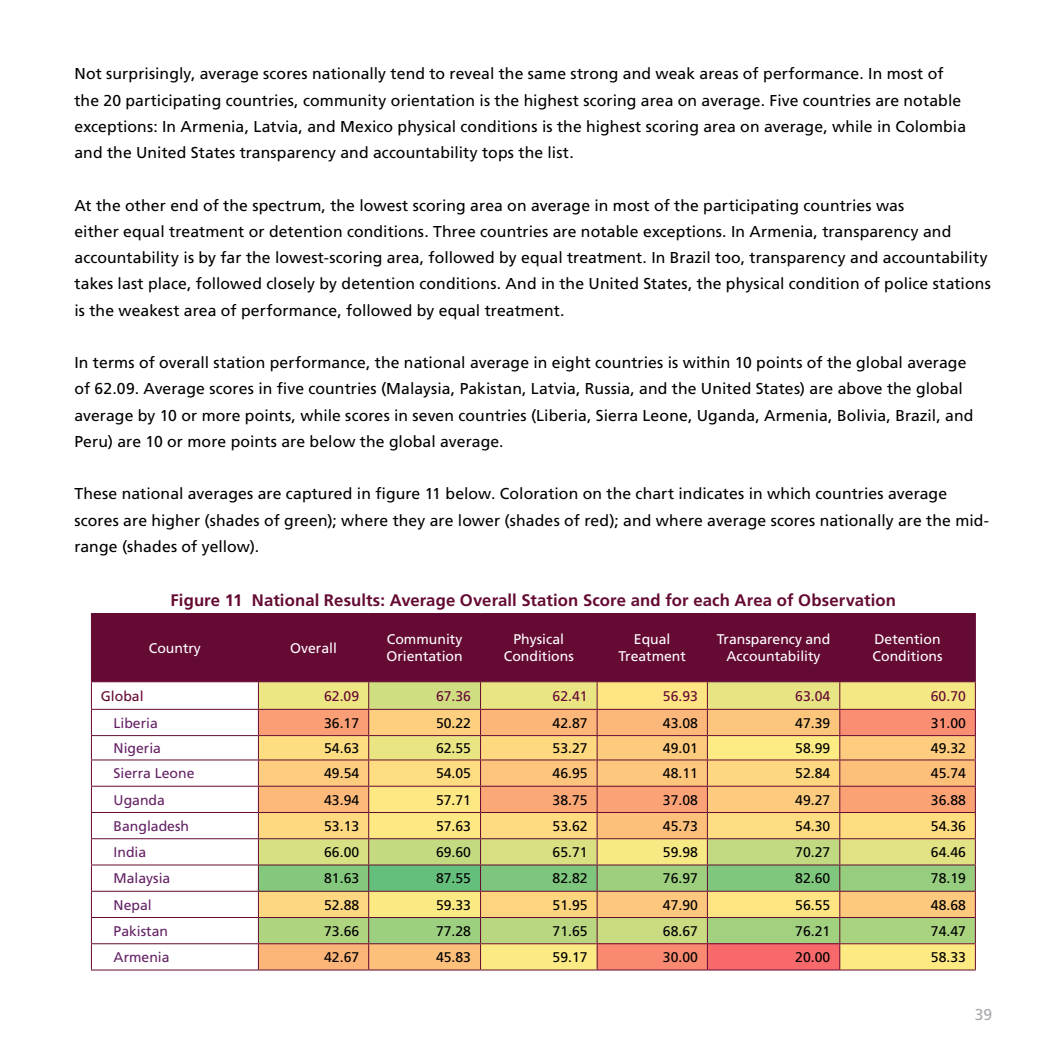
<style>
.page{position:relative;width:1042px;height:1042px;background:#fff}
.page>*{position:absolute;margin:0;border:0;box-sizing:border-box;transform-origin:0 0}
.t1{font:700 16.62px "Frutiger LT Std";letter-spacing:.005em;color:#650a33}
.t2{font:15.75px/26.2px "Frutiger LT Std";letter-spacing:.005em;color:#000}
.t3{font:15.75px "Frutiger LT Std";color:#a7a9ac}
.t4{font:14px "Frutiger LT Std";color:#000}
.t5{font:14px/16.8px "Frutiger LT Std";color:#fff;text-align:center}
.t6{font:14px "Frutiger LT Std";color:#642265}
.t7{font:14px "Frutiger LT Std";color:#650a33}
</style>
<div class="page">
<div style="left:92px;top:614px;width:883px;height:67px;background:#650a33"></div>
<hr style="left:91px;top:613px;width:167px;height:1px;background:#650a33">
<hr style="left:91px;top:614px;width:1px;height:67px;background:#650a33">
<hr style="left:258px;top:613px;width:111px;height:1px;background:#650a33">
<hr style="left:258px;top:614px;width:1px;height:67px;background:#650a33">
<hr style="left:369px;top:613px;width:111px;height:1px;background:#650a33">
<hr style="left:368px;top:614px;width:1px;height:67px;background:#650a33">
<hr style="left:480px;top:613px;width:117px;height:1px;background:#650a33">
<hr style="left:480px;top:614px;width:1px;height:67px;background:#650a33">
<hr style="left:597px;top:613px;width:110px;height:1px;background:#650a33">
<hr style="left:597px;top:614px;width:1px;height:67px;background:#650a33">
<hr style="left:707px;top:613px;width:133px;height:1px;background:#650a33">
<hr style="left:707px;top:614px;width:1px;height:67px;background:#650a33">
<hr style="left:840px;top:613px;width:136px;height:1px;background:#650a33">
<hr style="left:839px;top:614px;width:1px;height:67px;background:#650a33">
<hr style="left:975px;top:614px;width:1px;height:67px;background:#650a33">
<hr style="left:91px;top:681px;width:167px;height:1px;background:#650a33">
<hr style="left:258px;top:681px;width:111px;height:1px;background:#650a33">
<hr style="left:369px;top:681px;width:111px;height:1px;background:#650a33">
<hr style="left:480px;top:681px;width:117px;height:1px;background:#650a33">
<hr style="left:597px;top:681px;width:110px;height:1px;background:#650a33">
<hr style="left:707px;top:681px;width:133px;height:1px;background:#650a33">
<hr style="left:840px;top:681px;width:136px;height:1px;background:#650a33">
<hr style="left:91px;top:709px;width:167px;height:1px;background:#650a33">
<hr style="left:91px;top:735px;width:167px;height:1px;background:#650a33">
<hr style="left:91px;top:759px;width:167px;height:1px;background:#650a33">
<hr style="left:91px;top:786px;width:167px;height:1px;background:#650a33">
<hr style="left:91px;top:812px;width:167px;height:1px;background:#650a33">
<hr style="left:91px;top:838px;width:167px;height:1px;background:#650a33">
<hr style="left:91px;top:864px;width:167px;height:1px;background:#650a33">
<hr style="left:91px;top:891px;width:167px;height:1px;background:#650a33">
<hr style="left:91px;top:917px;width:167px;height:1px;background:#650a33">
<hr style="left:91px;top:943px;width:167px;height:1px;background:#650a33">
<svg style="left:91px;top:682px;width:1px;height:287px"></svg>
<svg style="left:258px;top:682px;width:718px;height:287px;background:#dfc47a"></svg>
<hr style="left:91px;top:969px;width:167px;height:1px;background:#650a33">
<hr style="left:258px;top:969px;width:111px;height:1px;background:#650a33">
<hr style="left:369px;top:969px;width:111px;height:1px;background:#650a33">
<hr style="left:480px;top:969px;width:117px;height:1px;background:#650a33">
<hr style="left:597px;top:969px;width:110px;height:1px;background:#650a33">
<hr style="left:707px;top:969px;width:133px;height:1px;background:#650a33">
<hr style="left:840px;top:969px;width:136px;height:1px;background:#650a33">
<p class="t2" style="left:74px;top:61px;width:893px">Not surprisingly, average scores nationally tend to reveal the same strong and weak areas of performance. In most of the 20 participating countries, community orientation is the highest scoring area on average. Five countries are notable exceptions: In Armenia, Latvia, and Mexico physical conditions is the highest scoring area on average, while in Colombia and the United States transparency and accountability tops the list.</p>
<p class="t2" style="left:74px;top:192px;width:918px">At the other end of the spectrum, the lowest scoring area on average in most of the participating countries was<br>either equal treatment or detention conditions. Three countries are notable exceptions. In Armenia, transparency and accountability is by far the lowest-scoring area, followed by equal treatment. In Brazil too, transparency and accountability takes last place, followed closely by detention conditions. And in the United States, the physical condition of police stations is the weakest area of performance, followed by equal treatment.</p>
<p class="t2" style="left:74px;top:350px;width:900px">In terms of overall station performance, the national average in eight countries is within 10 points of the global average of 62.09. Average scores in five countries (Malaysia, Pakistan, Latvia, Russia, and the United States) are above the global average by 10 or more points, while scores in seven countries (Liberia, Sierra Leone, Uganda, Armenia, Bolivia, Brazil, and Peru) are 10 or more points are below the global average.</p>
<p class="t2" style="left:74px;top:481px;width:916px">These national averages are captured in figure 11 below. Coloration on the chart indicates in which countries average scores are higher (shades of green); where they are lower (shades of red); and where average scores nationally are the mid&shy;range (shades of yellow).</p>
<p class="t1" style="left:171px;top:590px;width:727px">Figure 11 National Results: Average Overall Station Score and for each Area of Observation</p>
<p class="t5" style="left:149px;top:640px;width:54px">Country</p>
<p class="t5" style="left:290px;top:640px;width:48px">Overall</p>
<p class="t5" style="left:386px;top:631px;width:78px;text-align:left">Community<br>Orientation</p>
<p class="t5" style="left:504px;top:631px;width:71px">Physical<br>Conditions</p>
<p class="t5" style="left:618px;top:631px;width:69px">Equal<br>Treatment</p>
<p class="t5" style="left:717px;top:631px;width:115px">Transparency and<br>Accountability</p>
<p class="t5" style="left:872px;top:631px;width:71px;text-align:left">Detention<br>Conditions</p>
<p class="t7" style="left:101px;top:688px;width:44px">Global</p>
<p class="t7" style="left:324px;top:688px;width:37px">62.09</p>
<p class="t7" style="left:436px;top:688px;width:37px">67.36</p>
<p class="t7" style="left:552px;top:688px;width:37px">62.41</p>
<p class="t7" style="left:663px;top:688px;width:37px">56.93</p>
<p class="t7" style="left:795px;top:688px;width:37px">63.04</p>
<p class="t7" style="left:931px;top:688px;width:37px">60.70</p>
<p class="t6" style="left:114px;top:714px;width:46px">Liberia</p>
<p class="t4" style="left:324px;top:714px;width:37px">36.17</p>
<p class="t4" style="left:436px;top:714px;width:37px">50.22</p>
<p class="t4" style="left:552px;top:714px;width:37px">42.87</p>
<p class="t4" style="left:663px;top:714px;width:37px">43.08</p>
<p class="t4" style="left:795px;top:714px;width:37px">47.39</p>
<p class="t4" style="left:931px;top:714px;width:37px">31.00</p>
<p class="t6" style="left:114px;top:740px;width:49px">Nigeria</p>
<p class="t4" style="left:324px;top:740px;width:37px">54.63</p>
<p class="t4" style="left:436px;top:740px;width:37px">62.55</p>
<p class="t4" style="left:552px;top:740px;width:37px">53.27</p>
<p class="t4" style="left:663px;top:740px;width:37px">49.01</p>
<p class="t4" style="left:795px;top:740px;width:37px">58.99</p>
<p class="t4" style="left:931px;top:740px;width:37px">49.32</p>
<p class="t6" style="left:114px;top:765px;width:82px">Sierra Leone</p>
<p class="t4" style="left:324px;top:765px;width:37px">49.54</p>
<p class="t4" style="left:436px;top:765px;width:37px">54.05</p>
<p class="t4" style="left:552px;top:765px;width:37px">46.95</p>
<p class="t4" style="left:663px;top:765px;width:37px">48.11</p>
<p class="t4" style="left:795px;top:765px;width:37px">52.84</p>
<p class="t4" style="left:931px;top:765px;width:37px">45.74</p>
<p class="t6" style="left:114px;top:791px;width:53px">Uganda</p>
<p class="t4" style="left:324px;top:791px;width:37px">43.94</p>
<p class="t4" style="left:436px;top:791px;width:37px">57.71</p>
<p class="t4" style="left:552px;top:791px;width:37px">38.75</p>
<p class="t4" style="left:663px;top:791px;width:37px">37.08</p>
<p class="t4" style="left:795px;top:791px;width:37px">49.27</p>
<p class="t4" style="left:931px;top:791px;width:37px">36.88</p>
<p class="t6" style="left:114px;top:818px;width:77px">Bangladesh</p>
<p class="t4" style="left:324px;top:818px;width:37px">53.13</p>
<p class="t4" style="left:436px;top:818px;width:37px">57.63</p>
<p class="t4" style="left:552px;top:818px;width:37px">53.62</p>
<p class="t4" style="left:663px;top:818px;width:37px">45.73</p>
<p class="t4" style="left:795px;top:818px;width:37px">54.30</p>
<p class="t4" style="left:931px;top:818px;width:37px">54.36</p>
<p class="t6" style="left:114px;top:844px;width:34px">India</p>
<p class="t4" style="left:324px;top:844px;width:37px">66.00</p>
<p class="t4" style="left:436px;top:844px;width:37px">69.60</p>
<p class="t4" style="left:552px;top:844px;width:37px">65.71</p>
<p class="t4" style="left:663px;top:844px;width:37px">59.98</p>
<p class="t4" style="left:795px;top:844px;width:37px">70.27</p>
<p class="t4" style="left:931px;top:844px;width:37px">64.46</p>
<p class="t6" style="left:114px;top:870px;width:58px">Malaysia</p>
<p class="t4" style="left:324px;top:870px;width:37px">81.63</p>
<p class="t4" style="left:436px;top:870px;width:37px">87.55</p>
<p class="t4" style="left:552px;top:870px;width:37px">82.82</p>
<p class="t4" style="left:663px;top:870px;width:37px">76.97</p>
<p class="t4" style="left:795px;top:870px;width:37px">82.60</p>
<p class="t4" style="left:931px;top:870px;width:37px">78.19</p>
<p class="t6" style="left:114px;top:896px;width:40px">Nepal</p>
<p class="t4" style="left:324px;top:896px;width:37px">52.88</p>
<p class="t4" style="left:436px;top:896px;width:37px">59.33</p>
<p class="t4" style="left:552px;top:896px;width:37px">51.95</p>
<p class="t4" style="left:663px;top:896px;width:37px">47.90</p>
<p class="t4" style="left:795px;top:896px;width:37px">56.55</p>
<p class="t4" style="left:931px;top:896px;width:37px">48.68</p>
<p class="t6" style="left:114px;top:923px;width:56px">Pakistan</p>
<p class="t4" style="left:324px;top:923px;width:37px">73.66</p>
<p class="t4" style="left:436px;top:923px;width:37px">77.28</p>
<p class="t4" style="left:552px;top:923px;width:37px">71.65</p>
<p class="t4" style="left:663px;top:923px;width:37px">68.67</p>
<p class="t4" style="left:795px;top:923px;width:37px">76.21</p>
<p class="t4" style="left:931px;top:923px;width:37px">74.47</p>
<p class="t6" style="left:114px;top:949px;width:58px">Armenia</p>
<p class="t4" style="left:324px;top:949px;width:37px">42.67</p>
<p class="t4" style="left:436px;top:949px;width:37px">45.83</p>
<p class="t4" style="left:552px;top:949px;width:37px">59.17</p>
<p class="t4" style="left:663px;top:949px;width:37px">30.00</p>
<p class="t4" style="left:795px;top:949px;width:37px">20.00</p>
<p class="t4" style="left:931px;top:949px;width:37px">58.33</p>
<p class="t3" style="left:975px;top:1005px;width:19px">39</p>
</div>
